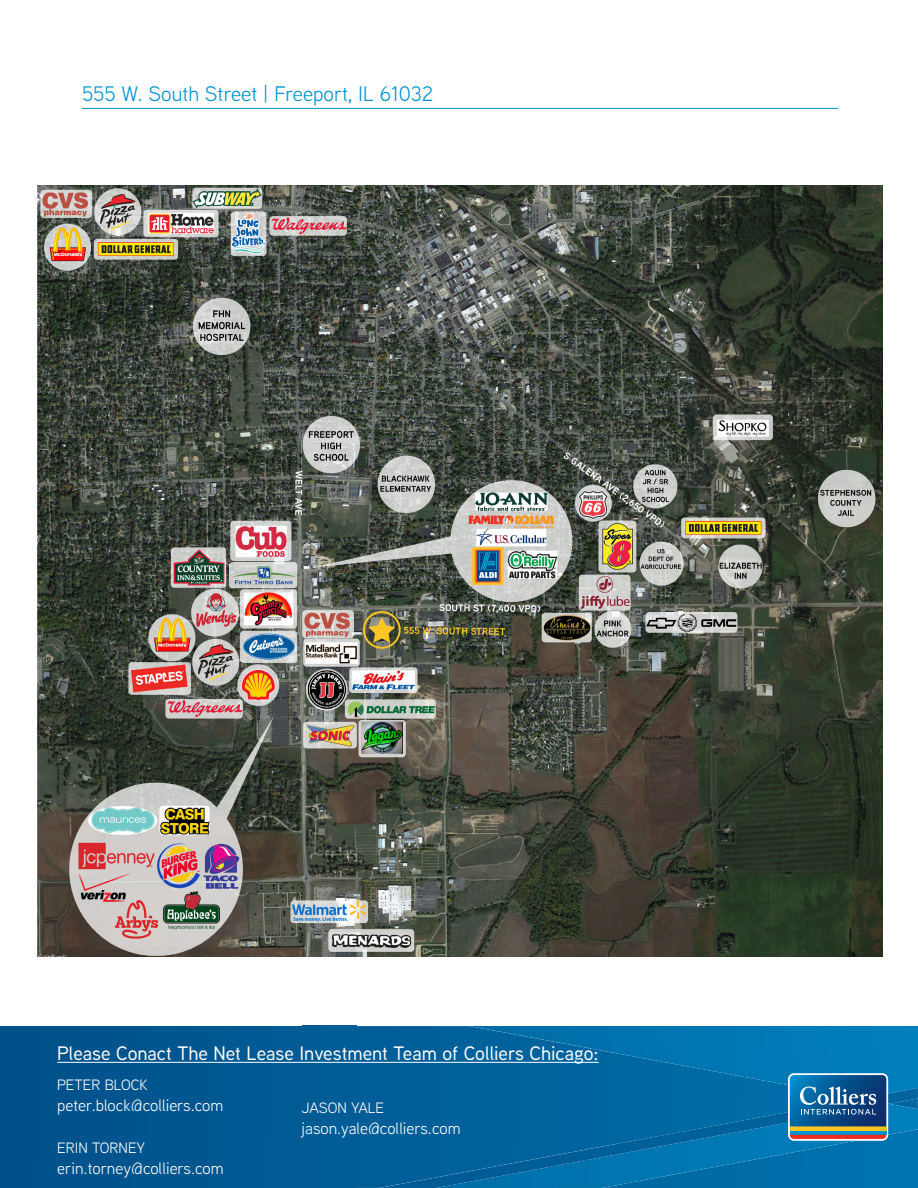
<style>
.page{position:relative;width:918px;height:1188px;background:#fff}
.page>*{position:absolute;margin:0;border:0;box-sizing:border-box;transform-origin:0 0}
.subheads{font:21px "Aaux Next";color:#0093d0}
.subheads-2{font:500 19.5px "Aaux Next";color:#fff}
.grey_bullets{font:16.5px "Aaux Next";color:#fff}
.grey_bullets-2{font:15px "Aaux Next";color:#fff}
</style>
<div class="page">
<img style="left:0;top:1026px;width:618px;height:162px">
<img style="left:618px;top:1099px;width:300px;height:89px">
<img style="left:469px;top:1026px;width:449px;height:24px">
<img style="left:591px;top:1049px;width:327px;height:50px">
<img style="left:605px;top:1118px;width:210px;height:69px">
<img style="left:814px;top:1141px;width:104px;height:8px">
<img style="left:585px;top:1160px;width:21px;height:28px">
<img style="left:584px;top:1131px;width:103px;height:29px">
<img style="left:686px;top:1099px;width:203px;height:43px">
<img style="left:379px;top:1178px;width:53px;height:10px">
<img style="left:432px;top:1150px;width:153px;height:38px">
<svg style="left:788px;top:1073px;width:130px;height:68px;background:#39779d"></svg>
<hr style="left:82px;top:108px;width:756px;height:1px;background:#0093d0">
<hr style="left:57px;top:1062px;width:542px;height:1px;background:#fff">
<img style="left:38px;top:185px;width:844px;height:771px">
<p class="subheads" style="left:82px;top:80px;width:353px">555 W. South Street | Freeport, IL 61032</p>
<p class="subheads-2" style="left:57px;top:1040px;width:543px">Please Conact The Net Lease Investment Team of Colliers Chicago:</p>
<p class="grey_bullets-2" style="left:57px;top:1075px;width:92px">PETER BLOCK</p>
<p class="grey_bullets" style="left:57px;top:1095px;width:168px">peter.block@colliers.com</p>
<p class="grey_bullets-2" style="left:57px;top:1138px;width:90px">ERIN TORNEY</p>
<p class="grey_bullets" style="left:57px;top:1158px;width:168px">erin.torney@colliers.com</p>
<p class="grey_bullets-2" style="left:302px;top:1097px;width:84px">JASON YALE</p>
<p class="grey_bullets" style="left:302px;top:1117px;width:160px">jason.yale@colliers.com</p>
</div>
